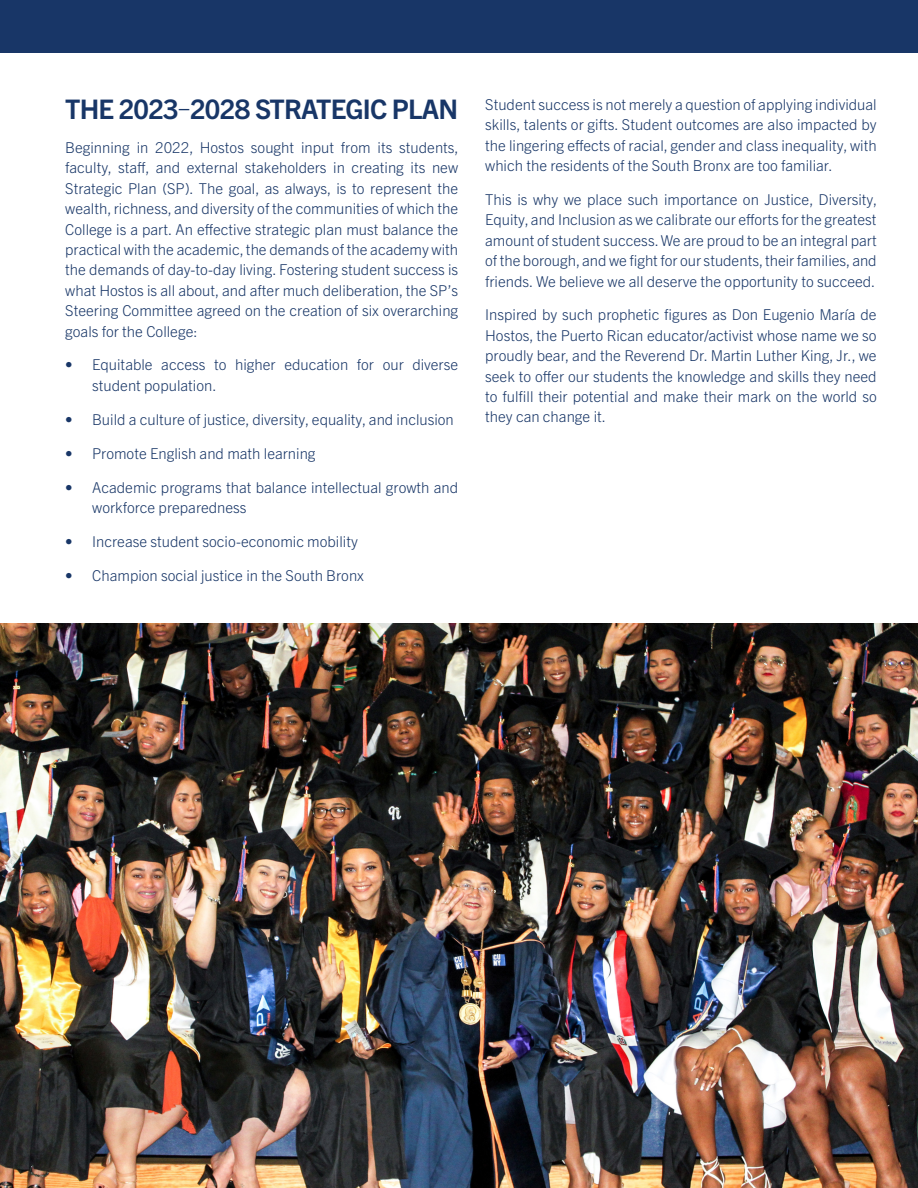
<style>
.page{position:relative;width:918px;height:1188px;background:#fff}
.page>*{position:absolute;margin:0;border:0;box-sizing:border-box;transform-origin:0 0}
.t1{font:700 27px "Trade Gothic Next LT Pro";letter-spacing:-.03em;color:#183667}
.t2{font:700 21px "Trade Gothic Next LT Pro";color:#183667}
.t3{font:300 15px/20.4px "Trade Gothic Next LT Pro";color:#183667;text-align:justify}
</style>
<div class="page">
<div style="left:0;top:0;width:918px;height:53px;background:#183667"></div>
<img style="left:0;top:623px;width:918px;height:565px">
<h3 class="t1" style="left:65px;top:90px;width:394px">THE 2023 2028 STRATEGIC PLAN</h3>
<p class="t2" style="left:178px;top:92px;width:14px">−</p>
<p class="t3" style="left:65px;top:136px;width:395px">Beginning in 2022, Hostos sought input from its students, faculty, staff, and external stakeholders in creating its new Strategic Plan (SP). The goal, as always, is to represent the wealth, richness, and diversity of the communities of which the College is a part. An effective strategic plan must balance the practical with the academic, the demands of the academy with the demands of day-to-day living. Fostering student success is what Hostos is all about, and after much deliberation, the SP’s Steering Committee agreed on the creation of six overarching goals for the College:</p>
<p class="t3" style="left:92px;top:354px;width:367px;text-indent:-27px">• Equitable access to higher education for our diverse student population.</p>
<p class="t3" style="left:65px;top:408px;width:390px">• Build a culture of justice, diversity, equality, and inclusion</p>
<p class="t3" style="left:65px;top:442px;width:252px">• Promote English and math learning</p>
<p class="t3" style="left:92px;top:476px;width:367px;text-indent:-27px">• Academic programs that balance intellectual growth and workforce preparedness</p>
<p class="t3" style="left:65px;top:530px;width:294px">• Increase student socio-economic mobility</p>
<p class="t3" style="left:65px;top:564px;width:300px">• Champion social justice in the South Bronx</p>
<p class="t3" style="left:485px;top:93px;width:393px">Student success is not merely a question of applying individual skills, talents or gifts. Student outcomes are also impacted by the lingering effects of racial, gender and class inequality, with which the residents of the South Bronx are too familiar.</p>
<p class="t3" style="left:485px;top:188px;width:394px">This is why we place such importance on Justice, Diversity, Equity, and Inclusion as we calibrate our efforts for the greatest amount of student success. We are proud to be an integral part of the borough, and we fight for our students, their families, and friends. We believe we all deserve the opportunity to succeed.</p>
<p class="t3" style="left:485px;top:304px;width:393px">Inspired by such prophetic figures as Don Eugenio María de Hostos, the Puerto Rican educator/activist whose name we so proudly bear, and the Reverend Dr. Martin Luther King, Jr., we seek to offer our students the knowledge and skills they need to fulfill their potential and make their mark on the world so they can change it.</p>
</div>
